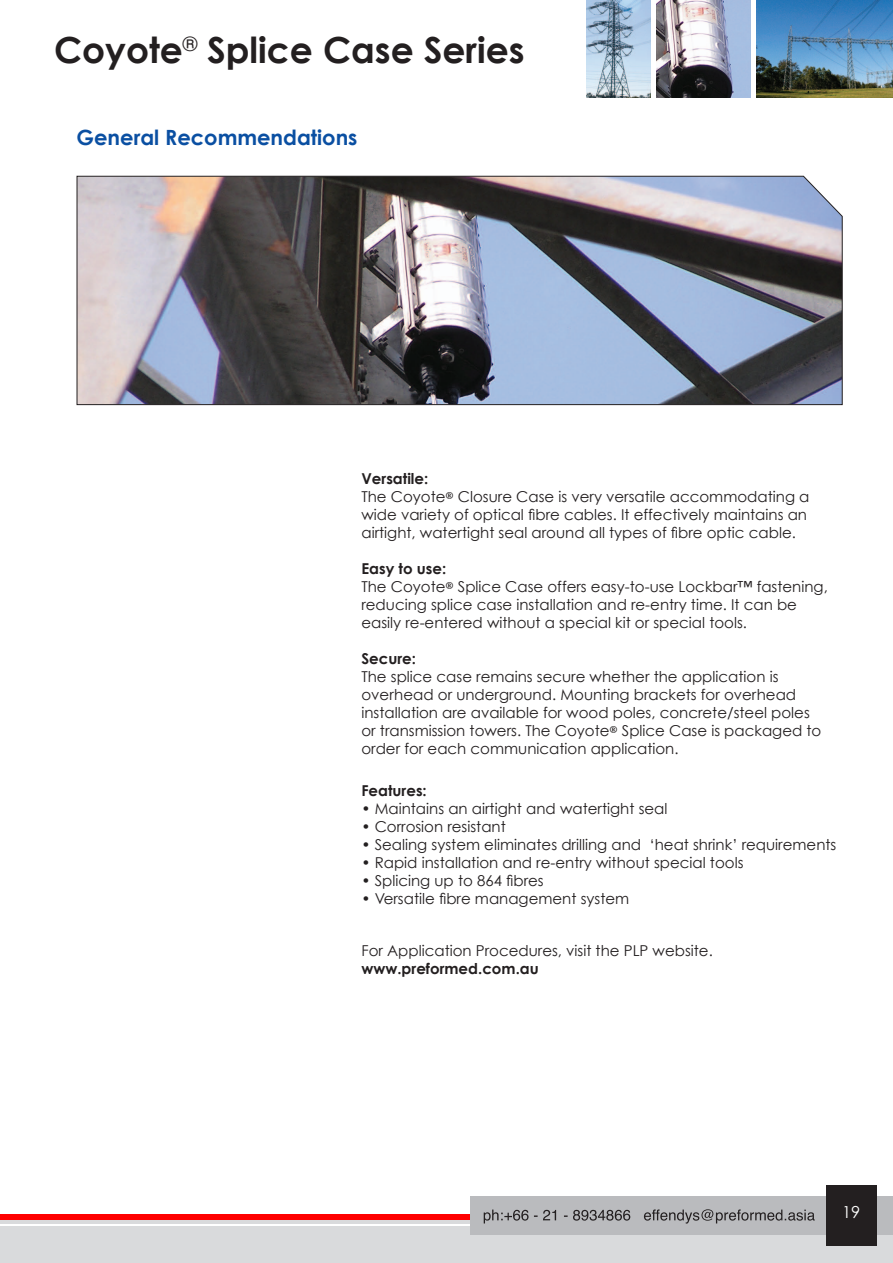
<style>
.page{position:relative;width:893px;height:1263px;background:#fff}
.page>*{position:absolute;margin:0;border:0;box-sizing:border-box;transform-origin:0 0}
.t1{font:700 36px "Century Gothic";color:#231f20}
.t2{font:700 21px "Century Gothic";color:#0a4fa2}
.t3{font:16.5px "Century Gothic";color:#fff}
.t4{font:15px/18px "Century Gothic";color:#231f20}
.t5{font:700 15px "Century Gothic";color:#231f20}
.s1{font-family:"Minion";font-weight:700}
.s2{font-weight:700}
</style>
<div class="page">
<div style="left:0;top:1219px;width:893px;height:44px;background:#d9dadc"></div>
<div style="left:0;top:1214px;width:893px;height:6px;background:#f00"></div>
<hr style="left:0;top:1224px;width:893px;height:2px;background:#fff">
<div style="left:471px;top:1196px;width:422px;height:38px;background:#babbbe"></div>
<div style="left:826px;top:1185px;width:50px;height:60px;background:#231f20"></div>
<svg style="left:484px;top:1209px;width:331px;height:14px"></svg>
<img style="left:76px;top:175px;width:767px;height:231px">
<img style="left:757px;top:0;width:136px;height:97px">
<img style="left:657px;top:0;width:93px;height:97px">
<img style="left:587px;top:0;width:64px;height:97px">
<p class="t1" style="left:54px;top:27px;width:472px">Coyote<sup>®</sup> Splice Case Series</p>
<p class="t2" style="left:77px;top:124px;width:282px">General Recommendations</p>
<p class="t5" style="left:361px;top:469px;width:68px">Versatile:</p>
<p class="t4" style="left:361px;top:487px;width:450px">The Coyote<span class="s1">®</span> Closure Case is very versatile accommodating a wide variety of optical fibre cables. It effectively maintains an airtight, watertight seal around all types of fibre optic cable.</p>
<p class="t5" style="left:361px;top:559px;width:86px">Easy to use:</p>
<p class="t4" style="left:361px;top:577px;width:468px">The Coyote<span class="s1">®</span> Splice Case offers easy-to-use Lockbar™ fastening, reducing splice case installation and re-entry time. It can be easily re-entered without a special kit or special tools.</p>
<p class="t5" style="left:361px;top:649px;width:56px">Secure:</p>
<p class="t4" style="left:361px;top:667px;width:461px">The splice case remains secure whether the application is overhead or underground. Mounting brackets for overhead installation are available for wood poles, concrete/steel poles or transmission towers. The Coyote<span class="s1">®</span> Splice Case is packaged to order for each communication application.</p>
<p class="t5" style="left:361px;top:781px;width:67px">Features:</p>
<p class="t4" style="left:361px;top:799px;width:308px">• Maintains an airtight and watertight seal</p>
<p class="t4" style="left:361px;top:817px;width:146px">• Corrosion resistant</p>
<p class="t4" style="left:361px;top:835px;width:476px">• Sealing system eliminates drilling and ‘heat shrink’ requirements</p>
<p class="t4" style="left:361px;top:853px;width:384px">• Rapid installation and re-entry without special tools</p>
<p class="t4" style="left:361px;top:871px;width:184px">• Splicing up to 864 fibres</p>
<p class="t4" style="left:361px;top:889px;width:269px">• Versatile fibre management system</p>
<p class="t4" style="left:361px;top:942px;width:353px">For Application Procedures, visit the PLP website. <span class="s2">www.preformed.com.au</span></p>
<p class="t3" style="left:842px;top:1202px;width:20px">19</p>
</div>
